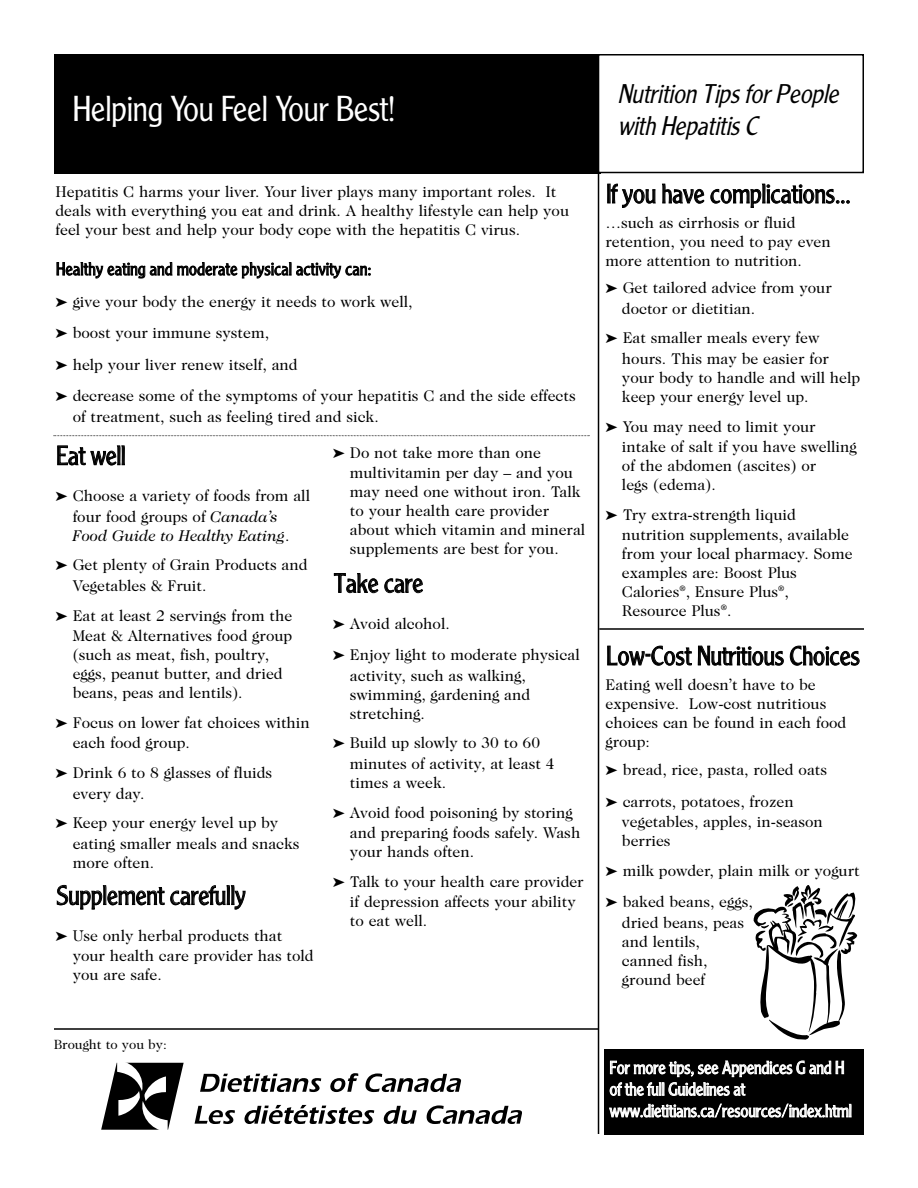
<style>
.page{position:relative;width:918px;height:1188px;background:#fff}
.page>*{position:absolute;margin:0;border:0;box-sizing:border-box;transform-origin:0 0}
.t1{font:36px "Claritan";color:#fff}
.t2{font:27px "Claritan";color:#000}
.t3{font:italic 27px/32.4px "Claritan";color:#000}
.t4{font:18px/21.6px "Claritan";color:#fff}
.t5{font:18px "Claritan";letter-spacing:.015em;color:#000}
.t6{font:15.75px/18.9px "Caslon Two Twenty Four";color:#000}
.t7{font:13.5px "Caslon Two Twenty Four";color:#000}
.s1{font-style:italic}
</style>
<div class="page">
<div style="left:54px;top:54px;width:546px;height:119px;background:#000"></div>
<div style="left:598px;top:54px;width:266px;height:119px;border:2px solid #000"></div>
<svg style="left:101px;top:1062px;width:83px;height:68px"></svg>
<svg style="left:200px;top:1074px;width:121px;height:18px"></svg>
<svg style="left:330px;top:1073px;width:28px;height:19px"></svg>
<svg style="left:365px;top:1073px;width:97px;height:19px"></svg>
<svg style="left:195px;top:1106px;width:40px;height:18px"></svg>
<svg style="left:244px;top:1105px;width:130px;height:19px"></svg>
<svg style="left:383px;top:1106px;width:34px;height:18px"></svg>
<svg style="left:426px;top:1105px;width:96px;height:19px"></svg>
<hr style="left:598px;top:173px;width:1px;height:961px;background:#000">
<svg style="left:54px;top:435px;width:536px;height:1px"></svg>
<hr style="left:54px;top:1028px;width:544px;height:2px;background:#000">
<div style="left:605px;top:1049px;width:259px;height:86px;background:#000"></div>
<hr style="left:599px;top:628px;width:265px;height:2px;background:#000">
<svg style="left:754px;top:885px;width:103px;height:155px"></svg>
<h1 class="t1" style="left:72px;top:96px;width:324px">Helping You Feel Your Best!</h1>
<h2 class="t3" style="left:617px;top:79px;width:227px">Nutrition Tips forPeople with Hepatitis C</h2>
<p class="t6" style="left:56px;top:183px;width:515px">Hepatitis C harms your liver. Your liver plays many important roles. It deals with everything you eat and drink. A healthy lifestyle can help you feel your best and help your body cope with the hepatitis C virus.</p>
<p class="t5" style="left:56px;top:263px;width:316px">Healthy eating and moderate physical activity can:</p>
<p class="t6" style="left:56px;top:287px;width:522px;line-height:31.5px">➤ give your body the energy it needs to work well,<br>➤ boost your immune system,<br>➤ help your liver renew itself, and<br>➤ decrease some of the symptoms of your hepatitis C and the side effects</p>
<p class="t6" style="left:73px;top:408px;width:308px">of treatment, such as feeling tired and sick.</p>
<h2 class="t2" style="left:56px;top:446px;width:71px">Eat well</h2>
<p class="t6" style="left:73px;top:486px;width:239px;line-height:20.7px;text-indent:-17px">➤ Choose a variety of foods from all four food groups of <span class="s1">Canada’s</span></p>
<p class="t6" style="left:56px;top:521px;width:254px;line-height:29.7px;text-align:center"><span class="s1">Food Guide to Healthy Eating</span>.<br>➤ Get plenty of Grain Products and</p>
<p class="t6" style="left:56px;top:572px;width:238px;line-height:29.7px;text-indent:17px">Vegetables &amp; Fruit.<br>➤ Eat at least 2 servings from the</p>
<p class="t6" style="left:73px;top:628px;width:221px">Meat &amp; Alternatives food group (such as meat, fish, poultry, eggs, peanut butter, and dried beans, peas and lentils).</p>
<p class="t6" style="left:73px;top:713px;width:239px;line-height:20.7px;text-indent:-17px">➤ Focus on lower fat choices within each food group.</p>
<p class="t6" style="left:73px;top:763px;width:201px;line-height:20.7px;text-indent:-17px">➤ Drink 6 to 8 glasses of fluids every day.</p>
<p class="t6" style="left:73px;top:814px;width:228px;line-height:20.7px;text-indent:-17px">➤ Keep your energy level up by eating smaller meals and snacks</p>
<p class="t6" style="left:73px;top:854px;width:83px">more often.</p>
<h2 class="t2" style="left:56px;top:886px;width:191px">Supplement carefully</h2>
<p class="t6" style="left:73px;top:926px;width:243px;line-height:20.7px;text-indent:-17px">➤ Use only herbal products that your health care provider has told</p>
<p class="t6" style="left:73px;top:967px;width:91px">you are safe.</p>
<p class="t6" style="left:350px;top:443px;width:224px;line-height:20.7px;text-indent:-17px">➤ Do not take more than one multivitamin per day – and you</p>
<p class="t6" style="left:350px;top:484px;width:237px">may need one without iron. Talk to your health care provider about which vitamin and mineral supplements are best for you.</p>
<h2 class="t2" style="left:333px;top:574px;width:91px">Take care</h2>
<p class="t6" style="left:333px;top:609px;width:249px;line-height:31.5px">➤ Avoid alcohol.<br>➤ Enjoy light to moderate physical</p>
<p class="t6" style="left:350px;top:667px;width:182px">activity, such as walking, swimming, gardening and stretching.</p>
<p class="t6" style="left:350px;top:734px;width:206px;line-height:20.7px;text-indent:-17px">➤ Build up slowly to 30 to 60 minutes of activity, at least 4</p>
<p class="t6" style="left:333px;top:769px;width:242px;line-height:29.7px;text-indent:17px">times a week.<br>➤ Avoid food poisoning by storing</p>
<p class="t6" style="left:350px;top:824px;width:232px">and preparing foods safely. Wash your hands often.</p>
<p class="t6" style="left:333px;top:872px;width:252px;line-height:20.7px;text-align:center">➤ Talk to your health care provider if depression affects your ability</p>
<p class="t6" style="left:350px;top:913px;width:79px">to eat well.</p>
<p class="t7" style="left:54px;top:1039px;width:115px">Brought to you by:</p>
<h2 class="t2" style="left:606px;top:184px;width:246px">If you have complications...</h2>
<p class="t6" style="left:605px;top:215px;width:227px">…such as cirrhosis or fluid retention, you need to pay even more attention to nutrition.</p>
<p class="t6" style="left:622px;top:279px;width:211px;line-height:20.7px;text-indent:-16px">➤ Get tailored advice from your doctor or dietitian.</p>
<p class="t6" style="left:622px;top:329px;width:208px;line-height:20.7px;text-indent:-16px">➤ Eat smaller meals every few hours. This may be easier for</p>
<p class="t6" style="left:622px;top:369px;width:240px">your body to handle and will help keep your energy level up.</p>
<p class="t6" style="left:622px;top:417px;width:236px;line-height:20.7px;text-indent:-16px">➤ You may need to limit your intake of salt if you have swelling</p>
<p class="t6" style="left:622px;top:458px;width:196px">of the abdomen (ascites) or legs (edema).</p>
<p class="t6" style="left:622px;top:505px;width:229px;line-height:20.7px;text-indent:-16px">➤ Try extra-strength liquid nutrition supplements, available</p>
<p class="t6" style="left:622px;top:546px;width:232px">from your local pharmacy. Some examples are: Boost Plus<br>Calories<sup>®</sup>, Ensure Plus<sup>®</sup>,<br>Resource Plus<sup>®</sup>.</p>
<h2 class="t2" style="left:606px;top:646px;width:255px">Low-Cost Nutritious Choices</h2>
<p class="t6" style="left:605px;top:677px;width:242px">Eating well doesn’t have to be expensive. Low-cost nutritious choices can be found in each food group:</p>
<p class="t6" style="left:605px;top:755px;width:223px;line-height:31.5px">➤ bread, rice, pasta, rolled oats ➤ carrots, potatoes, frozen</p>
<p class="t6" style="left:622px;top:814px;width:202px">vegetables, apples, in-season berries</p>
<p class="t6" style="left:605px;top:856px;width:256px;line-height:31.5px">➤ milk powder, plain milk or yogurt ➤ baked beans, eggs,</p>
<p class="t6" style="left:622px;top:914px;width:124px">dried beans, peas and lentils, canned fish, ground beef</p>
<p class="t4" style="left:609px;top:1058px;width:244px">For more tips, see Appendices G and H of the full Guidelines at www.dietitians.ca/resources/index.html</p>
</div>
